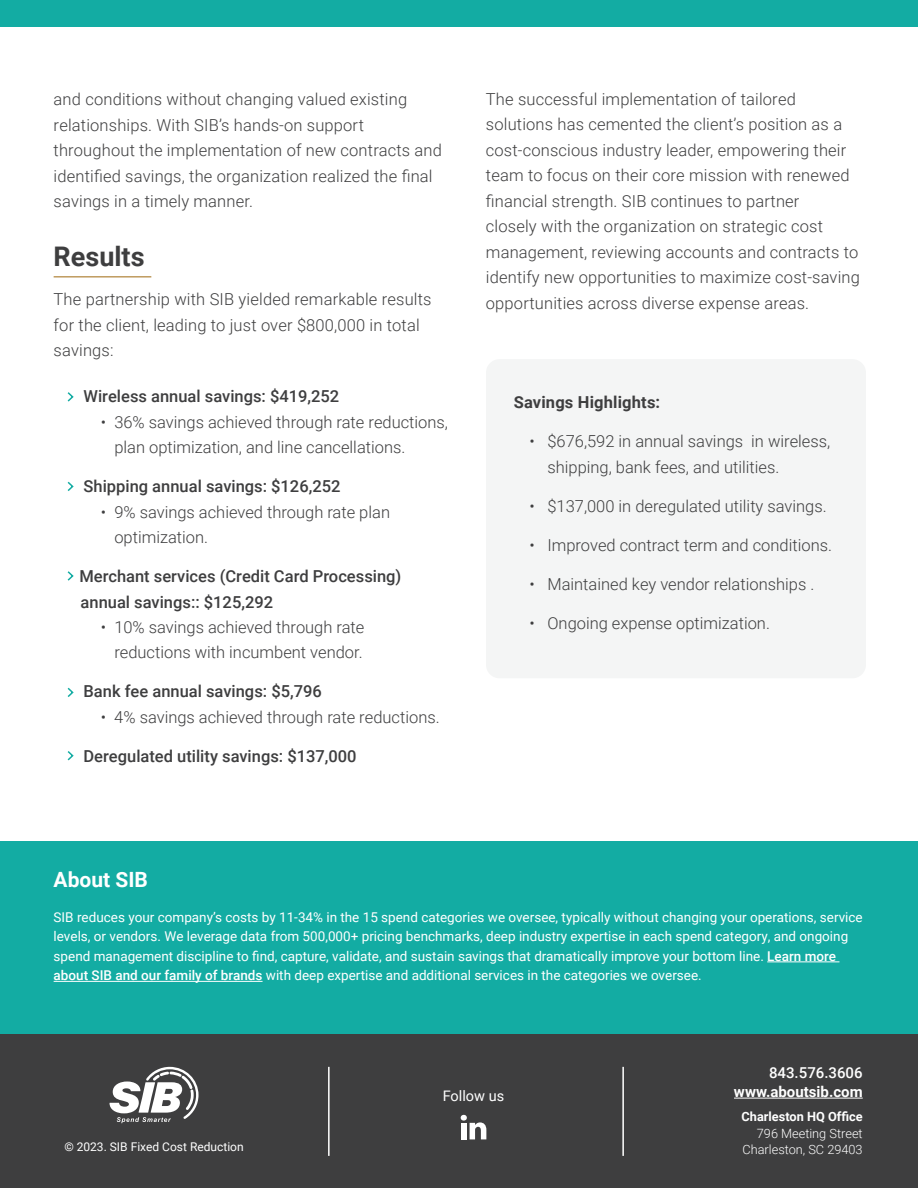
<style>
.page{position:relative;width:918px;height:1188px;background:#fff}
.page>*{position:absolute;margin:0;border:0;box-sizing:border-box;transform-origin:0 0}
.t1{font:700 27px "Roboto";color:#3e3e3f}
.t2{font:700 21px "Roboto";color:#fff}
.t3{font:300 16.5px/25.5px "Roboto";letter-spacing:.01em;color:#3e3e3f}
.t4{font:500 16.5px/25.5px "Roboto";color:#3e3e3f}
.t5{font:700 16.5px "Roboto";letter-spacing:.01em;color:#3e3e3f}
.t6{font:700 15px "Roboto";color:#fff}
.t7{font:500 15px "Roboto";color:#fff}
.t8{font:14.55px "Roboto";color:#fff}
.t9{font:13.5px/19.5px "Roboto";color:#fff}
.t10{font:300 12.75px/16.5px "Roboto";color:#fff;text-align:right}
.t11{font:700 12.75px "Roboto";color:#fff}
.t12{font:12px "Roboto";color:#fff}
.s1{font-weight:500}
</style>
<div class="page">
<div style="left:0;top:841px;width:918px;height:219px;background:#13aca3"></div>
<hr style="left:767px;top:962px;width:72px;height:1px;background:#fff">
<hr style="left:54px;top:981px;width:209px;height:1px;background:#fff">
<div style="left:0;top:0;width:918px;height:27px;background:#13aca3"></div>
<div style="left:0;top:1034px;width:918px;height:154px;background:#3e3e3f"></div>
<hr style="left:734px;top:1098px;width:129px;height:1px;background:#fff">
<svg style="left:461px;top:1115px;width:25px;height:24px"></svg>
<svg style="left:110px;top:1067px;width:89px;height:56px"></svg>
<hr style="left:622px;top:1067px;width:2px;height:89px;background:#fff">
<hr style="left:328px;top:1067px;width:2px;height:89px;background:#fff">
<hr style="left:54px;top:276px;width:97px;height:2px;background:#bf9b5f">
<div style="left:486px;top:359px;width:380px;height:319px;background:#f4f5f5;border-radius:14px"></div>
<svg style="left:67px;top:392px;width:7px;height:10px"></svg>
<svg style="left:67px;top:687px;width:7px;height:10px"></svg>
<svg style="left:67px;top:571px;width:7px;height:10px"></svg>
<svg style="left:67px;top:751px;width:7px;height:10px"></svg>
<svg style="left:67px;top:481px;width:7px;height:10px"></svg>
<p class="t3" style="left:54px;top:87px;width:390px">and conditions without changing valued existing relationships. With SIB’s hands-on support throughout the implementation of new contracts and identified savings, the organization realized the final savings in a timely manner.</p>
<h1 class="t1" style="left:54px;top:244px;width:92px">Results</h1>
<p class="t3" style="left:54px;top:288px;width:379px">The partnership with SIB yielded remarkable results for the client, leading to just over $800,000 in total savings:</p>
<p class="t4" style="left:84px;top:384px;width:257px">Wireless annual savings: $419,252</p>
<p class="t3" style="left:114px;top:410px;width:335px;text-indent:-13px">• 36% savings achieved through rate reductions, plan optimization, and line cancellations.</p>
<p class="t4" style="left:84px;top:474px;width:258px">Shipping annual savings: $126,252</p>
<p class="t3" style="left:114px;top:500px;width:277px;text-indent:-13px">• 9% savings achieved through rate plan optimization.</p>
<p class="t4" style="left:79px;top:564px;width:323px">Merchant services (Credit Card Processing) annual savings:: $125,292</p>
<p class="t3" style="left:101px;top:615px;width:265px;text-align:right">• 10% savings achieved through rate reductions with incumbent vendor.</p>
<p class="t4" style="left:84px;top:680px;width:240px">Bank fee annual savings: $5,796</p>
<p class="t3" style="left:101px;top:705px;width:340px">• 4% savings achieved through rate reductions.</p>
<p class="t4" style="left:84px;top:744px;width:275px">Deregulated utility savings: $137,000</p>
<p class="t3" style="left:486px;top:87px;width:376px">The successful implementation of tailored solutions has cemented the client’s position as a cost-conscious industry leader, empowering their team to focus on their core mission with renewed financial strength. SIB continues to partner<br>closely with the organization on strategic cost management, reviewing accounts and contracts to identify new opportunities to maximize cost-saving opportunities across diverse expense areas.</p>
<p class="t5" style="left:514px;top:395px;width:148px">Savings Highlights:</p>
<p class="t3" style="left:547px;top:430px;width:284px;text-indent:-18px">• $676,592 in annual savings in wireless, shipping, bank fees, and utilities.</p>
<p class="t3" style="left:529px;top:494px;width:299px">• $137,000 in deregulated utility savings.</p>
<p class="t3" style="left:529px;top:533px;width:304px">• Improved contract term and conditions.</p>
<p class="t3" style="left:529px;top:572px;width:286px">• Maintained key vendor relationships .</p>
<p class="t3" style="left:529px;top:611px;width:242px">• Ongoing expense optimization.</p>
<p class="t2" style="left:54px;top:870px;width:96px">About SIB</p>
<p class="t9" style="left:54px;top:908px;width:811px">SIB reduces your company’s costs by 11-34% in the 15 spend categories we oversee, typically without changing your operations, service levels, or vendors. We leverage data from 500,000+ pricing benchmarks, deep industry expertise in each spend category, and ongoing spend management discipline to find, capture, validate, and sustain savings that dramatically improve your bottom line. <span class="s1">Learn more about SIB and our family of brands</span> with deep expertise and additional services in the categories we oversee.</p>
<p class="t12" style="left:64px;top:1139px;width:181px">© 2023. SIB Fixed Cost Reduction</p>
<p class="t8" style="left:443px;top:1087px;width:63px">Follow us</p>
<p class="t7" style="left:769px;top:1064px;width:95px">843.576.3606</p>
<p class="t6" style="left:734px;top:1085px;width:130px">www.aboutsib.com</p>
<p class="t11" style="left:742px;top:1108px;width:123px">Charleston HQ Office</p>
<p class="t10" style="left:743px;top:1126px;width:122px">796 Meeting Street<br>Charleston, SC 29403</p>
</div>
